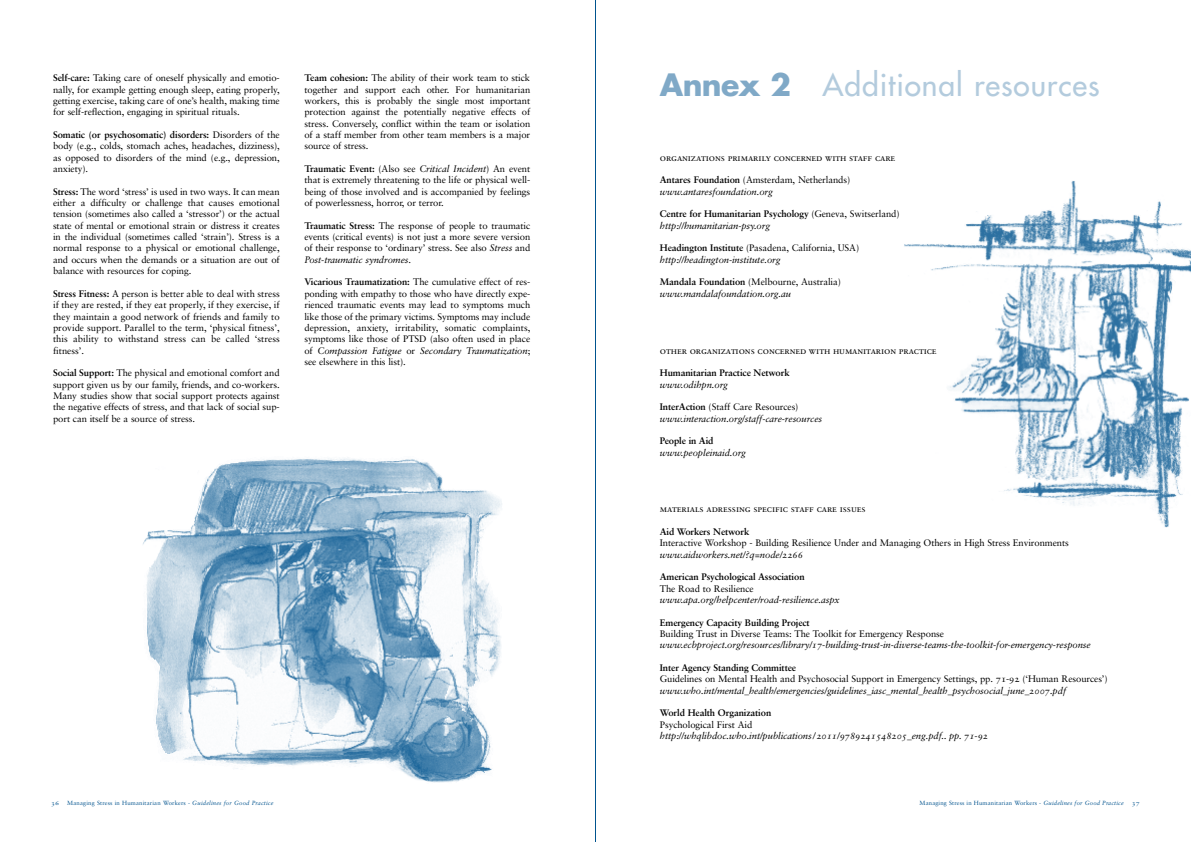
<style>
.page{position:relative;width:1191px;height:842px;background:#fff}
.page>*{position:absolute;margin:0;border:0;box-sizing:border-box;transform-origin:0 0}
.t1{font:30px "Futura";letter-spacing:.03em;color:#b3cbdd}
.t2{font:9.5px/11.3px "Sabon";letter-spacing:-.01em;color:#000;text-align:justify}
.t3{font:9.5px "Sabon Italic Os F";letter-spacing:-.01em;color:#000}
.t4{font:9.5px "Sabon Bold Os F";letter-spacing:-.01em;color:#000}
.t5{font:9.5px "Sabon Roman SC";letter-spacing:-.01em;color:#000}
.t6{font:6px "Sabon";letter-spacing:.025em;color:#00538e}
.t7{font:6px "Sabon Roman SC";color:#00538e;scale:1.2 1}
.s1{font-family:"Sabon Bold Os F"}
.s2{font-family:"Sabon"}
.s3{font-family:"Sabon Italic Os F"}
.s4{font-weight:700;color:#80a9c7}
.s5{font-family:"Sabon Roman SC"}
</style>
<div class="page">
<img style="left:143px;top:458px;width:359px;height:325px">
<img style="left:904px;top:181px;width:287px;height:346px">
<hr style="left:595px;top:0;width:1px;height:842px;background:#00538e">
<p class="t2" style="left:53px;top:72px;width:228px"><span class="s1">Self-care:</span> Taking care of oneself physically and emotio&shy;nally, for example getting enough sleep, eating properly, getting exercise, taking care of one’s health, making time for self-reflection, engaging in spiritual rituals.</p>
<p class="t4" style="left:53px;top:129px;width:228px">Somatic (or psychosomatic) disorders: <span class="s2">Disorders of the</span></p>
<p class="t2" style="left:53px;top:140px;width:228px">body (e.g., colds, stomach aches, headaches, dizziness), as opposed to disorders of the mind (e.g., depression, anxiety).</p>
<p class="t2" style="left:53px;top:186px;width:228px"><span class="s1">Stress:</span> The word ‘stress’ is used in two ways. It can mean either a difficulty or challenge that causes emotional tension (sometimes also called a ‘stressor’) or the actual state of mental or emotional strain or distress it creates in the individual (sometimes called ‘strain’). Stress is a normal response to a physical or emotional challenge, and occurs when the demands or a situation are out of balance with resources for coping.</p>
<p class="t2" style="left:53px;top:288px;width:228px"><span class="s1">Stress Fitness:</span> A person is better able to deal with stress if they are rested, if they eat properly, if they exercise, if they maintain a good network of friends and family to provide support. Parallel to the term, ‘physical fitness’, this ability to withstand stress can be called ‘stress fitness’.</p>
<p class="t2" style="left:53px;top:367px;width:228px"><span class="s1">Social Support:</span> The physical and emotional comfort and support given us by our family, friends, and co-workers.<br>Many studies show that social support protects against the negative effects of stress, and that lack of social sup&shy;port can itself be a source of stress.</p>
<p class="t2" style="left:304px;top:72px;width:227px"><span class="s1">Team cohesion:</span> The ability of their work team to stick together and support each other. For humanitarian workers, this is probably the single most important protection against the potentially negative effects of stress. Conversely, conflict within the team or isolation of a staff member from other team members is a major source of stress.</p>
<p class="t2" style="left:304px;top:163px;width:227px"><span class="s1">Traumatic Event:</span> (Also see <span class="s3">Critical Incident</span>) An event that is extremely threatening to the life or physical well&shy;being of those involved and is accompanied by feelings of powerlessness, horror, or terror.</p>
<p class="t2" style="left:304px;top:220px;width:227px"><span class="s1">Traumatic Stress:</span> The response of people to traumatic events (critical events) is not just a more severe version of their response to ‘ordinary’ stress. See also <span class="s3">Stress</span> and</p>
<p class="t3" style="left:304px;top:254px;width:108px">Post-traumatic syndromes<span class="s2">.</span></p>
<p class="t2" style="left:304px;top:276px;width:227px"><span class="s1">Vicarious Traumatization:</span> The cumulative effect of res&shy;ponding with empathy to those who have directly expe&shy;rienced traumatic events may lead to symptoms much like those of the primary victims. Symptoms may include depression, anxiety, irritability, somatic complaints, symptoms like those of PTSD (also often used in place</p>
<p class="t3" style="left:304px;top:345px;width:227px"><span class="s2">of</span> Compassion Fatigue <span class="s2">or</span> Secondary Traumatization<span class="s2">;</span></p>
<p class="t2" style="left:304px;top:356px;width:103px">see elsewhere in this list).</p>
<h1 class="t1" style="left:660px;top:65px;width:441px"><span class="s4">Annex 2</span> Additional resources</h1>
<p class="t5" style="left:660px;top:152px;width:237px">organizations primarily concerned with staff care</p>
<p class="t2" style="left:660px;top:174px;width:192px"><span class="s1">Antares Foundation</span> (Amsterdam, Netherlands)</p>
<p class="t3" style="left:660px;top:186px;width:114px">www.antaresfoundation.org</p>
<p class="t4" style="left:660px;top:208px;width:241px">Centre for Humanitarian Psychology <span class="s2">(Geneva, Switserland)</span></p>
<p class="t3" style="left:660px;top:220px;width:112px">http://humanitarian-psy.org</p>
<p class="t2" style="left:660px;top:242px;width:201px"><span class="s1">Headington Institute</span> (Pasadena, California, USA)</p>
<p class="t3" style="left:660px;top:254px;width:122px">http://headington-institute.org</p>
<p class="t2" style="left:660px;top:276px;width:183px"><span class="s1">Mandala Foundation</span> (Melbourne, Australia)</p>
<p class="t3" style="left:660px;top:288px;width:133px">www.mandalafoundation.org.au</p>
<p class="t5" style="left:660px;top:345px;width:278px">other organizations concerned with humanitarion practice</p>
<p class="t4" style="left:660px;top:367px;width:131px">Humanitarian Practice Network</p>
<p class="t3" style="left:660px;top:379px;width:70px">www.odihpn.org</p>
<p class="t2" style="left:660px;top:401px;width:140px"><span class="s1">InterAction</span> (Staff Care Resources)</p>
<p class="t3" style="left:660px;top:413px;width:164px">www.interaction.org/staff-care-resources</p>
<p class="t4" style="left:660px;top:435px;width:55px">People in Aid</p>
<p class="t3" style="left:660px;top:447px;width:88px">www.peopleinaid.org</p>
<p class="t5" style="left:660px;top:503px;width:207px">materials adressing specific staff care issues</p>
<p class="t4" style="left:660px;top:526px;width:91px">Aid Workers Network</p>
<p class="t2" style="left:660px;top:537px;width:410px">Interactive Workshop - Building Resilience Under and Managing Others in High Stress Environments</p>
<p class="t3" style="left:660px;top:549px;width:145px">www.aidworkers.net/?q=node/2266</p>
<p class="t4" style="left:660px;top:571px;width:146px">American Psychological Association</p>
<p class="t2" style="left:660px;top:583px;width:95px">The Road to Resilience</p>
<p class="t3" style="left:660px;top:594px;width:181px">www.apa.org/helpcenter/road-resilience.aspx</p>
<p class="t4" style="left:660px;top:616px;width:151px">Emergency Capacity Building Project</p>
<p class="t2" style="left:660px;top:628px;width:286px">Building Trust in Diverse Teams: The Toolkit for Emergency Response</p>
<p class="t3" style="left:660px;top:639px;width:432px">www.ecbproject.org/resources/library/17-building-trust-in-diverse-teams-the-toolkit-for-emergency-response</p>
<p class="t4" style="left:660px;top:662px;width:138px">Inter Agency Standing Committee</p>
<p class="t2" style="left:660px;top:673px;width:449px">Guidelines on Mental Health and Psychosocial Support in Emergency Settings, pp. <span class="s5">71-92</span> (‘Human Resources’)</p>
<p class="t3" style="left:660px;top:685px;width:408px">www.who.int/mental_health/emergencies/guidelines_iasc_mental_health_psychosocial_june_2007.pdf</p>
<p class="t4" style="left:660px;top:707px;width:113px">World Health Organization</p>
<p class="t2" style="left:660px;top:719px;width:94px">Psychological First Aid</p>
<p class="t3" style="left:660px;top:730px;width:330px">http://whqlibdoc.who.int/publications/2011/9789241548205_eng.pdf.. pp. 71-92</p>
<p class="t7" style="left:51px;top:800px;width:8px">36</p>
<p class="t6" style="left:67px;top:800px;width:208px">Managing Stress in Humanitarian Workers - <span class="s3">Guidelines for Good Practice</span></p>
<p class="t6" style="left:919px;top:800px;width:206px">Managing Stress in Humanitarian Workers - <span class="s3">Guidelines for Good Practice</span></p>
<p class="t7" style="left:1132px;top:800px;width:8px">37</p>
</div>
